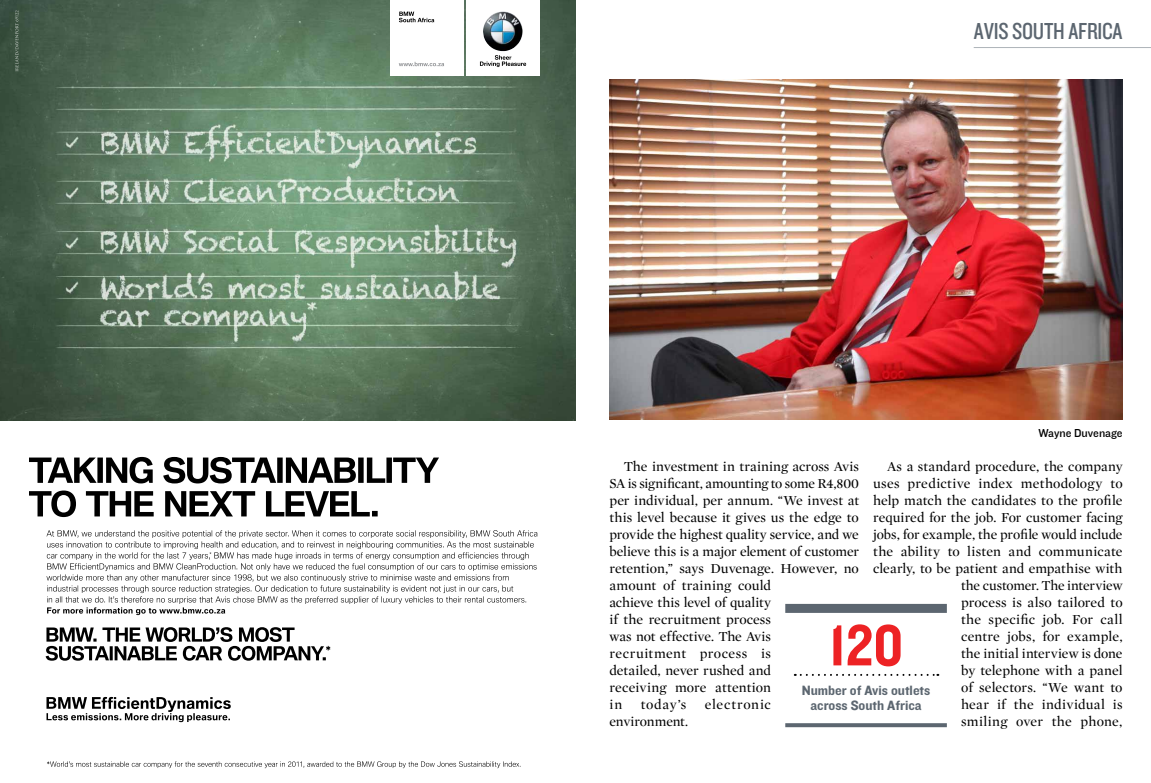
<style>
.page{position:relative;width:1151px;height:783px;background:#fff}
.page>*{position:absolute;margin:0;border:0;box-sizing:border-box;transform-origin:0 0}
.t1{font:60px "Knockout HTF50 Welterweight";color:#ed2224}
.t2{font:24px "Knockout HTF29 Junior Liteweight";letter-spacing:-.01em;color:#5c6670}
.t3{font:14px/17px "Mercury Display Roman";letter-spacing:.005em;color:#000}
.t4{font:14px/15px "Knockout HTF51 Middleweight";color:#5c6670;text-align:center}
.t5{font:14px "Mercury Display Roman";letter-spacing:-.015em;color:#000}
.t6{font:14px "Mercury Display Roman";letter-spacing:.045em;color:#000}
.t7{font:12px "Knockout HTF31 Junior Middlewt";color:#000}
</style>
<div class="page">
<img style="left:0;top:0;width:575px;height:420px">
<svg style="left:29px;top:457px;width:410px;height:26px"></svg>
<svg style="left:29px;top:490px;width:349px;height:27px"></svg>
<div style="left:390px;top:0;width:74px;height:76px;background:#fff"></div>
<div style="left:466px;top:0;width:74px;height:76px;background:#fff"></div>
<img style="left:483px;top:11px;width:40px;height:40px">
<svg style="left:480px;top:55px;width:46px;height:12px"></svg>
<svg style="left:399px;top:12px;width:35px;height:10px"></svg>
<svg style="left:399px;top:62px;width:45px;height:4px"></svg>
<svg style="left:46px;top:696px;width:185px;height:26px"></svg>
<svg style="left:46px;top:530px;width:491px;height:85px"></svg>
<svg style="left:47px;top:761px;width:473px;height:7px"></svg>
<svg style="left:46px;top:627px;width:284px;height:33px"></svg>
<svg style="left:15px;top:11px;width:3px;height:60px"></svg>
<img style="left:609px;top:79px;width:514px;height:340px">
<hr style="left:974px;top:47px;width:177px;height:1px;background:#adb3b8">
<div style="left:785px;top:603px;width:162px;height:9px;background:#5c6670"></div>
<svg style="left:795px;top:673px;width:143px;height:2px"></svg>
<svg style="left:785px;top:723px;width:162px;height:4px"></svg>
<h2 class="t2" style="left:974px;top:18px;width:150px">AVIS SOUTH AFRICA</h2>
<p class="t7" style="left:1038px;top:426px;width:86px">Wayne Duvenage</p>
<p class="t3" style="left:609px;top:457px;width:251px;text-indent:14px">The investment in training across Avis<br>SA is significant, amounting to some R4,800 per individual, per annum. “We invest at this level because it gives us the edge to provide the highest quality service, and we believe this is a major element of customer retention,” says Duvenage. However, no amount of training could<br>achieve this level of quality<br>if the recruitment process<br>was not effective. The Avis<br>recruitment process is<br>detailed, never rushed and<br>receiving more attention<br>in</p>
<p class="t3" style="left:873px;top:457px;width:251px;text-align:right">As a standard procedure, the company uses predictive index methodology to help match the candidates to the profile required for the job. For customer facing jobs, for example, the profile would include the ability to listen and communicate clearly, to be patient and empathise with the customer. The interview<br>process is also tailored to<br>the specific job. For call<br>centre jobs, for example,<br>the initial interview is done<br>by telephone with a panel<br>of selectors. “We want to<br>hear if the individual is<br>smiling over the phone,</p>
<h1 class="t1" style="left:829px;top:614px;width:76px">120</h1>
<p class="t4" style="left:802px;top:683px;width:130px">Number of Avis outlets across South Africa</p>
<p class="t3" style="left:641px;top:695px;width:47px">today’s</p>
<p class="t6" style="left:705px;top:696px;width:68px">electronic</p>
<p class="t5" style="left:609px;top:713px;width:80px">environment.</p>
</div>
